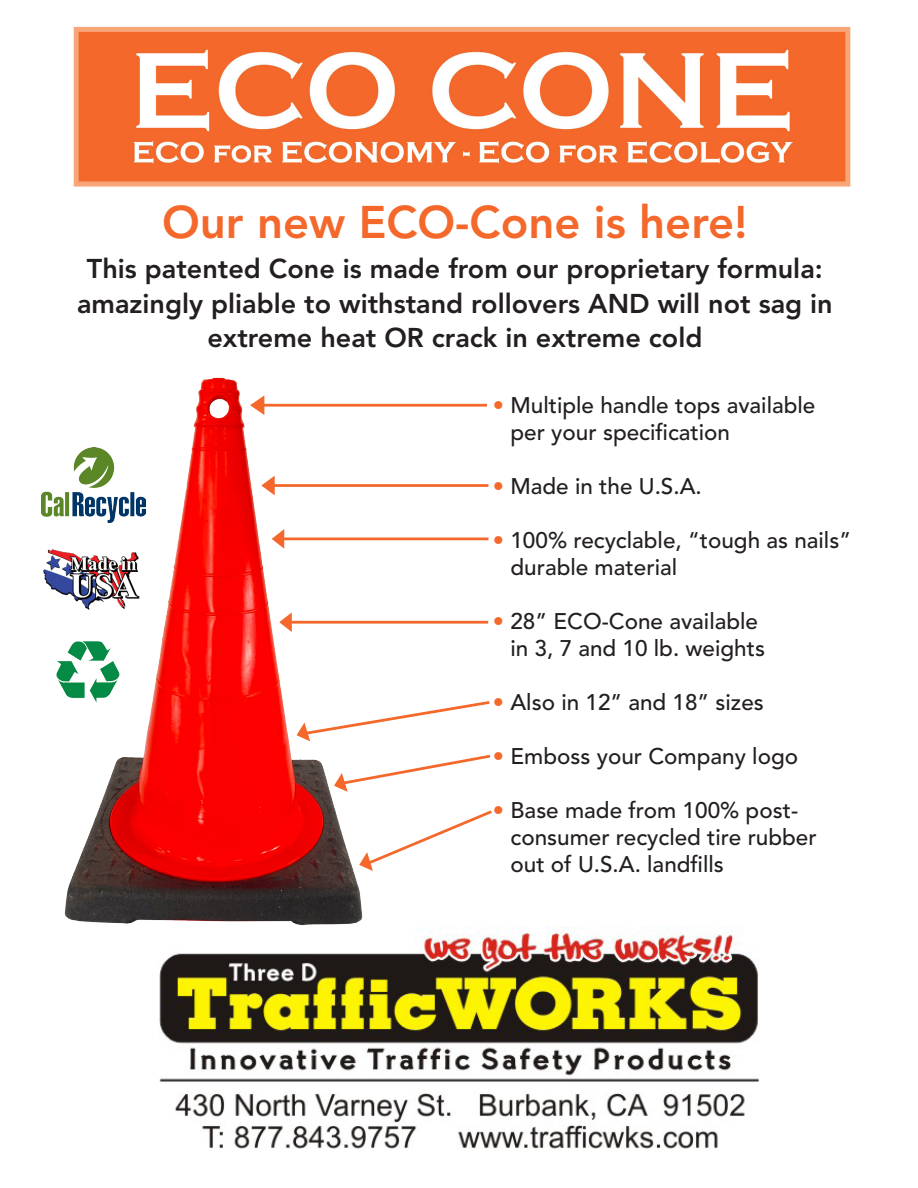
<style>
.page{position:relative;width:918px;height:1188px;background:#fff}
.page>*{position:absolute;margin:0;border:0;box-sizing:border-box;transform-origin:0 0}
.t1{font:800 45.3px "Avenir";color:#f4682b}
.t2{font:800 27px/34.5px "Avenir";color:#231f20;text-align:center}
.t3{font:500 22.5px/27px "Avenir";color:#231f20}
.s1{color:#f4682b}
</style>
<div class="page">
<img style="left:64px;top:377px;width:336px;height:549px">
<img style="left:73px;top:26px;width:778px;height:161px">
<img style="left:56px;top:640px;width:68px;height:62px">
<img style="left:159px;top:927px;width:600px;height:222px">
<img style="left:43px;top:545px;width:100px;height:69px">
<img style="left:41px;top:447px;width:105px;height:75px">
<hr style="left:262px;top:404px;width:225px;height:3px;background:#f4682b">
<svg style="left:250px;top:395px;width:14px;height:20px"></svg>
<hr style="left:271px;top:484px;width:217px;height:3px;background:#f4682b">
<svg style="left:261px;top:476px;width:14px;height:19px"></svg>
<hr style="left:282px;top:538px;width:206px;height:2px;background:#f4682b">
<svg style="left:272px;top:529px;width:12px;height:20px"></svg>
<hr style="left:288px;top:621px;width:200px;height:3px;background:#f4682b">
<svg style="left:279px;top:612px;width:13px;height:20px"></svg>
<svg style="left:334px;top:753px;width:157px;height:39px"></svg>
<svg style="left:297px;top:699px;width:193px;height:42px"></svg>
<svg style="left:359px;top:808px;width:133px;height:63px"></svg>
<p class="t1" style="left:162px;top:195px;width:587px">Our new ECO-Cone is here!</p>
<p class="t2" style="left:77px;top:252px;width:757px">This patented Cone is made from our proprietary formula: amazingly pliable to withstand rollovers AND will not sag in extreme heat OR crack in extreme cold</p>
<p class="t3" style="left:510px;top:392px;width:306px;text-indent:-18px"><span class="s1">•</span> Multiple handle tops available per your specification</p>
<p class="t3" style="left:493px;top:473px;width:210px"><span class="s1">•</span> Made in the U.S.A.</p>
<p class="t3" style="left:510px;top:527px;width:342px;text-indent:-18px"><span class="s1">•</span> 100% recyclable, “tough as nails” durable material</p>
<p class="t3" style="left:510px;top:608px;width:256px;text-indent:-18px"><span class="s1">•</span> 28” ECO-Cone available in 3, 7 and 10 lb. weights</p>
<p class="t3" style="left:493px;top:689px;width:272px"><span class="s1">•</span> Also in 12” and 18” sizes</p>
<p class="t3" style="left:493px;top:743px;width:307px"><span class="s1">•</span> Emboss your Company logo</p>
<p class="t3" style="left:510px;top:797px;width:308px;text-indent:-18px"><span class="s1">•</span> Base made from 100% post&shy;consumer recycled tire rubber out of U.S.A. landfills</p>
</div>
